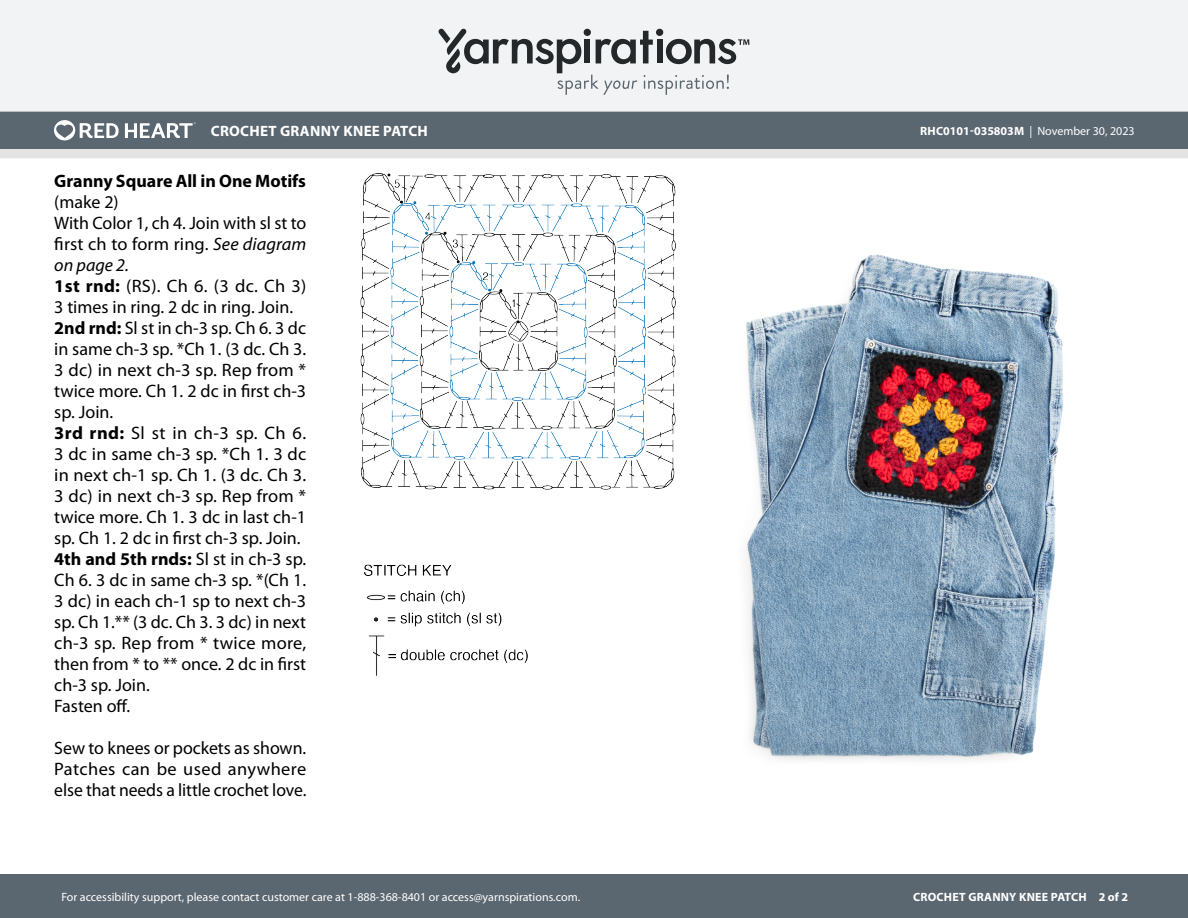
<style>
.page{position:relative;width:1188px;height:918px;background:#fff}
.page>*{position:absolute;margin:0;border:0;box-sizing:border-box;transform-origin:0 0}
.Body_-__Auto_Style_with_Keep_lines_toget{font:18px/21px "Myriad Pro";color:#000;text-align:justify}
.Body_-__Auto_Style_with_Keep_lines_toget-2{font:700 18px/21px "Myriad Pro";color:#000}
.t1{font:700 15px "Myriad Pro";letter-spacing:.02em;color:#fff}
.t2{font:12px "Myriad Pro";color:#fff}
.t3{font:700 12px "Myriad Pro";letter-spacing:.02em;color:#fff}
.s1{font-weight:700}
.s2{font-weight:400}
.s3{font-style:italic}
</style>
<div class="page">
<div style="left:0;top:875px;width:1188px;height:43px;background:#5a6670"></div>
<div style="left:0;top:149px;width:1188px;height:9px;background:#e4e3e3"></div>
<div style="left:0;top:111px;width:1188px;height:38px;background:#5a6670"></div>
<div style="left:0;top:0;width:1188px;height:112px;background:#f2f3f4"></div>
<svg style="left:438px;top:29px;width:311px;height:66px"></svg>
<svg style="left:54px;top:120px;width:65px;height:20px"></svg>
<svg style="left:125px;top:122px;width:71px;height:16px"></svg>
<img style="left:360px;top:173px;width:316px;height:502px">
<img style="left:746px;top:254px;width:317px;height:507px">
<p class="t1" style="left:211px;top:121px;width:219px">CROCHET GRANNY KNEE PATCH</p>
<p class="t2" style="left:920px;top:124px;width:216px"><span class="s1">RHC0101-035803M</span> | November 30, 2023</p>
<p class="Body_-__Auto_Style_with_Keep_lines_toget-2" style="left:54px;top:170px;width:253px">Granny Square All in One Motifs <span class="s2">(make 2)</span></p>
<p class="Body_-__Auto_Style_with_Keep_lines_toget" style="left:54px;top:213px;width:254px">With Color 1, ch 4. Join with sl st to first ch to form ring. <span class="s3">See diagram on page 2.</span></p>
<p class="Body_-__Auto_Style_with_Keep_lines_toget" style="left:54px;top:276px;width:254px"><span class="s1">1st rnd:</span> (RS). Ch 6. (3 dc. Ch 3)<br>3 times in ring. 2 dc in ring. Join.</p>
<p class="Body_-__Auto_Style_with_Keep_lines_toget" style="left:54px;top:318px;width:253px"><span class="s1">2nd rnd:</span> Sl st in ch-3 sp. Ch 6. 3 dc in same ch-3 sp. *Ch 1. (3 dc. Ch 3.<br>3 dc) in next ch-3 sp. Rep from * twice more. Ch 1. 2 dc in first ch-3 sp. Join.</p>
<p class="Body_-__Auto_Style_with_Keep_lines_toget" style="left:54px;top:423px;width:254px"><span class="s1">3rd rnd:</span> Sl st in ch-3 sp. Ch 6.<br>3 dc in same ch-3 sp. *Ch 1. 3 dc in next ch-1 sp. Ch 1. (3 dc. Ch 3.<br>3 dc) in next ch-3 sp. Rep from * twice more. Ch 1. 3 dc in last ch-1 sp. Ch 1. 2 dc in first ch-3 sp. Join.</p>
<p class="Body_-__Auto_Style_with_Keep_lines_toget" style="left:54px;top:549px;width:253px"><span class="s1">4th and 5th rnds:</span> Sl st in ch-3 sp.<br>Ch 6. 3 dc in same ch-3 sp. *(Ch 1.<br>3 dc) in each ch-1 sp to next ch-3 sp. Ch 1.** (3 dc. Ch 3. 3 dc) in next ch-3 sp. Rep from * twice more, then from * to ** once. 2 dc in first ch-3 sp. Join.</p>
<p class="Body_-__Auto_Style_with_Keep_lines_toget" style="left:54px;top:696px;width:77px">Fasten off.</p>
<p class="Body_-__Auto_Style_with_Keep_lines_toget" style="left:54px;top:738px;width:254px">Sew to knees or pockets as shown.<br>Patches can be used anywhere else that needs a little crochet love.</p>
<p class="t2" style="left:61px;top:890px;width:520px">For accessibility support, please contact customer care at 1-888-368-8401 or access@yarnspirations.com.</p>
<p class="t3" style="left:913px;top:889px;width:217px">CROCHET GRANNY KNEE PATCH 2 of 2</p>
</div>
